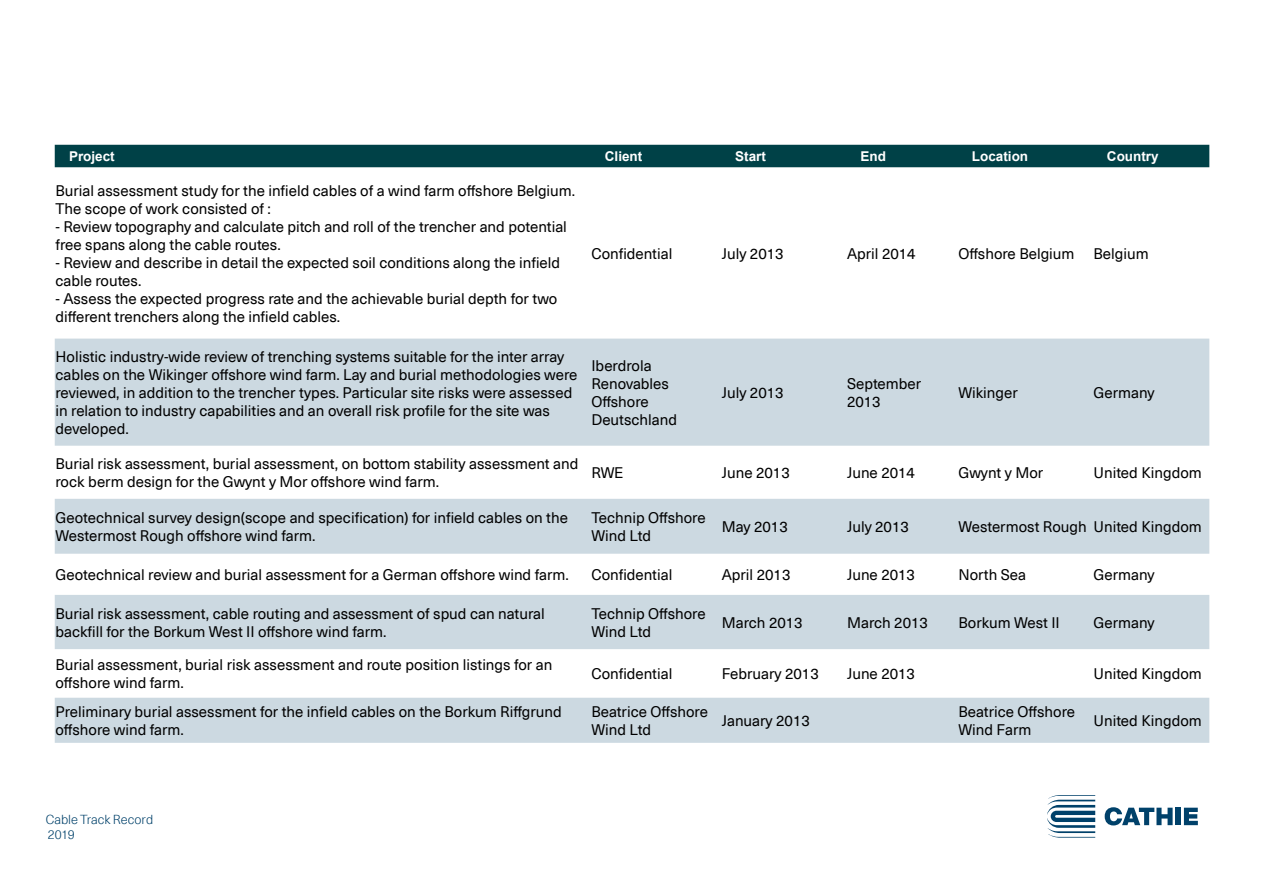
<style>
.page{position:relative;width:1263px;height:893px;background:#fff}
.page>*{position:absolute;margin:0;border:0;box-sizing:border-box;transform-origin:0 0}
.t1{font:15px/18px "Neue Haas Unica Pro";color:#000}
.t2{font:700 13.5px "Arial";color:#fff}
.t3{font:300 12.75px/15px "Neue Haas Unica Pro";color:#00416a}
</style>
<div class="page">
<svg style="left:1047px;top:795px;width:48px;height:43px"></svg>
<svg style="left:1105px;top:807px;width:67px;height:18px"></svg>
<div style="left:1176px;top:808px;width:5px;height:17px;background:#00416a"></div>
<svg style="left:1184px;top:808px;width:14px;height:17px"></svg>
<div style="left:55px;top:145px;width:1154px;height:22px;background:#004147"></div>
<svg style="left:55px;top:339px;width:1154px;height:404px;fill:#ccd9e1"></svg>
<p class="t2" style="left:69px;top:147px;width:47px">Project</p>
<p class="t2" style="left:605px;top:147px;width:39px">Client</p>
<p class="t2" style="left:735px;top:147px;width:32px">Start</p>
<p class="t2" style="left:860px;top:147px;width:27px">End</p>
<p class="t2" style="left:972px;top:147px;width:58px">Location</p>
<p class="t2" style="left:1107px;top:147px;width:53px">Country</p>
<p class="t1" style="left:56px;top:182px;width:521px">Burial assessment study for the infield cables of a wind farm offshore Belgium.<br>The scope of work consisted of :</p>
<p class="t1" style="left:56px;top:218px;width:513px">- Review topography and calculate pitch and roll of the trencher and potential free spans along the cable routes.</p>
<p class="t1" style="left:56px;top:254px;width:506px">- Review and describe in detail the expected soil conditions along the infield cable routes.</p>
<p class="t1" style="left:56px;top:290px;width:503px">- Assess the expected progress rate and the achievable burial depth for two different trenchers along the infield cables.</p>
<p class="t1" style="left:591px;top:245px;width:83px">Confidential</p>
<p class="t1" style="left:722px;top:245px;width:63px">July 2013</p>
<p class="t1" style="left:847px;top:245px;width:70px">April 2014</p>
<p class="t1" style="left:958px;top:245px;width:118px">Offshore Belgium</p>
<p class="t1" style="left:1093px;top:245px;width:57px">Belgium</p>
<p class="t1" style="left:56px;top:348px;width:523px">Holistic industry-wide review of trenching systems suitable for the inter array cables on the Wikinger offshore wind farm. Lay and burial methodologies were reviewed, in addition to the trencher types. Particular site risks were assessed</p>
<p class="t1" style="left:56px;top:402px;width:496px">in relation to industry capabilities and an overall risk profile for the site was developed.</p>
<p class="t1" style="left:591px;top:357px;width:62px">Iberdrola</p>
<p class="t1" style="left:591px;top:375px;width:79px">Renovables</p>
<p class="t1" style="left:591px;top:393px;width:59px">Offshore</p>
<p class="t1" style="left:591px;top:411px;width:87px">Deutschland</p>
<p class="t1" style="left:722px;top:384px;width:63px">July 2013</p>
<p class="t1" style="left:847px;top:375px;width:76px">September<br>2013</p>
<p class="t1" style="left:958px;top:384px;width:61px">Wikinger</p>
<p class="t1" style="left:1093px;top:384px;width:62px">Germany</p>
<p class="t1" style="left:56px;top:455px;width:524px">Burial risk assessment, burial assessment, on bottom stability assessment and rock berm design for the Gwynt y Mor offshore wind farm.</p>
<p class="t1" style="left:591px;top:464px;width:34px">RWE</p>
<p class="t1" style="left:722px;top:464px;width:70px">June 2013</p>
<p class="t1" style="left:847px;top:464px;width:70px">June 2014</p>
<p class="t1" style="left:958px;top:464px;width:86px">Gwynt y Mor</p>
<p class="t1" style="left:1093px;top:464px;width:110px">United Kingdom</p>
<p class="t1" style="left:56px;top:509px;width:514px">Geotechnical survey design(scope and specification) for infield cables on the<br>Westermost Rough offshore wind farm.</p>
<p class="t1" style="left:591px;top:509px;width:116px">Technip Offshore<br>Wind Ltd</p>
<p class="t1" style="left:722px;top:518px;width:67px">May 2013</p>
<p class="t1" style="left:847px;top:518px;width:63px">July 2013</p>
<p class="t1" style="left:958px;top:518px;width:130px">Westermost Rough</p>
<p class="t1" style="left:1093px;top:518px;width:110px">United Kingdom</p>
<p class="t1" style="left:56px;top:566px;width:515px">Geotechnical review and burial assessment for a German offshore wind farm.</p>
<p class="t1" style="left:591px;top:566px;width:83px">Confidential</p>
<p class="t1" style="left:722px;top:566px;width:70px">April 2013</p>
<p class="t1" style="left:847px;top:566px;width:70px">June 2013</p>
<p class="t1" style="left:958px;top:566px;width:69px">North Sea</p>
<p class="t1" style="left:1093px;top:566px;width:62px">Germany</p>
<p class="t1" style="left:56px;top:605px;width:491px">Burial risk assessment, cable routing and assessment of spud can natural</p>
<p class="t1" style="left:56px;top:623px;width:333px">backfill for the Borkum West II offshore wind farm.</p>
<p class="t1" style="left:591px;top:605px;width:116px">Technip Offshore<br>Wind Ltd</p>
<p class="t1" style="left:722px;top:614px;width:82px">March 2013</p>
<p class="t1" style="left:847px;top:614px;width:82px">March 2013</p>
<p class="t1" style="left:958px;top:614px;width:103px">Borkum West II</p>
<p class="t1" style="left:1093px;top:614px;width:62px">Germany</p>
<p class="t1" style="left:56px;top:656px;width:498px">Burial assessment, burial risk assessment and route position listings for an offshore wind farm.</p>
<p class="t1" style="left:591px;top:665px;width:83px">Confidential</p>
<p class="t1" style="left:722px;top:665px;width:99px">February 2013</p>
<p class="t1" style="left:847px;top:665px;width:70px">June 2013</p>
<p class="t1" style="left:1093px;top:665px;width:110px">United Kingdom</p>
<p class="t1" style="left:56px;top:703px;width:508px">Preliminary burial assessment for the infield cables on the Borkum Riffgrund offshore wind farm.</p>
<p class="t1" style="left:591px;top:703px;width:118px">Beatrice Offshore<br>Wind Ltd</p>
<p class="t1" style="left:722px;top:712px;width:90px">January 2013</p>
<p class="t1" style="left:958px;top:703px;width:118px">Beatrice Offshore<br>Wind Farm</p>
<p class="t1" style="left:1093px;top:712px;width:110px">United Kingdom</p>
<p class="t3" style="left:46px;top:812px;width:109px">Cable Track Record<br>2019</p>
</div>
